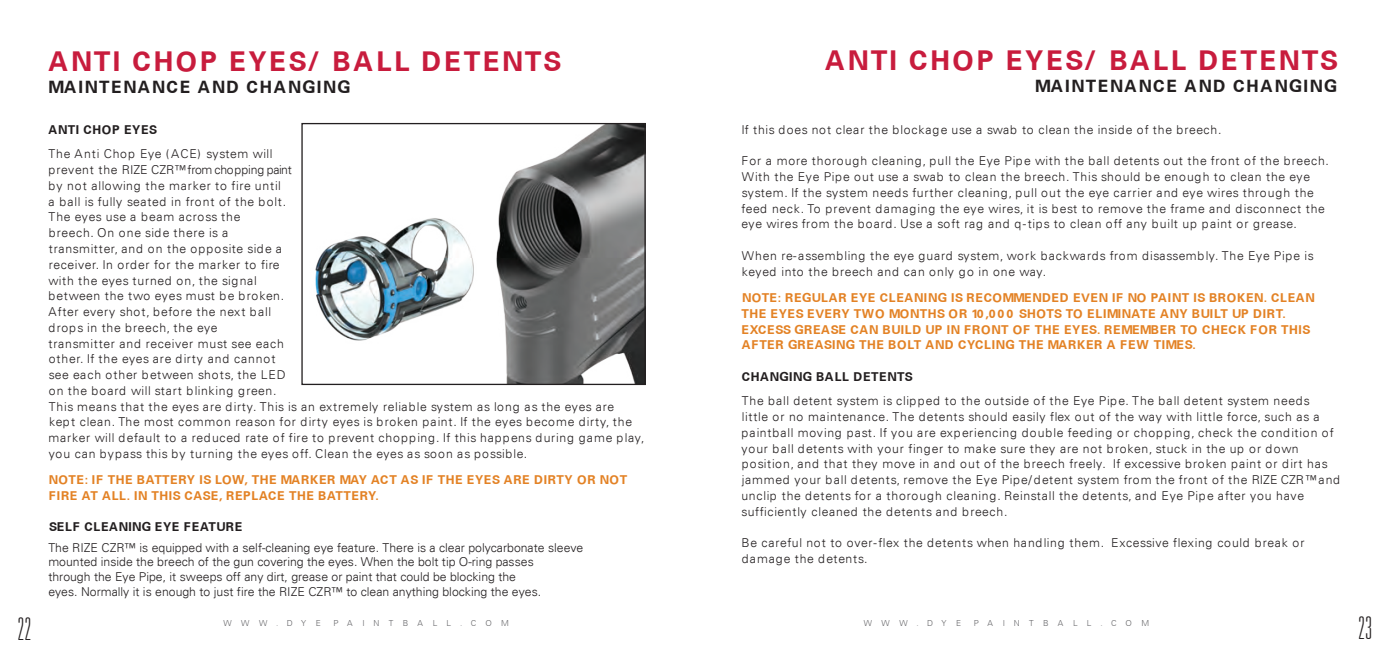
<style>
.page{position:relative;width:1386px;height:662px;background:#fff}
.page>*{position:absolute;margin:0;border:0;box-sizing:border-box;transform-origin:0 0}
.t1{font:100 ultra-condensed 31.5px "Univers LT";color:#231f20}
.t2{font:700 27.3px "Univers CE";letter-spacing:.105em;color:#c81c3d}
.t3{font:700 17.15px "Univers CE";letter-spacing:.09em;color:#231f20}
.t4{font:300 12.25px/15.8px "Univers LT";letter-spacing:.055em;color:#231f20}
.t5{font:700 12.25px/15.8px "Univers CE";letter-spacing:.055em;color:#e38225}
.t6{font:300 12.25px/14.7px "Univers LT";color:#231f20}
.t7{font:700 12.25px "Univers CE";letter-spacing:.06em;color:#231f20}
.t8{font:300 8.22px "Univers CE";letter-spacing:1.12em;color:#636366}
</style>
<div class="page">
<img style="left:315px;top:125px;width:329px;height:258px">
<div style="left:301px;top:123px;width:345px;height:262px;border:1px solid #231f20"></div>
<h2 class="t2" style="left:48px;top:46px;width:515px">ANTI CHOP EYES/ BALL DETENTS</h2>
<h3 class="t3" style="left:48px;top:77px;width:304px">MAINTENANCE AND CHANGING</h3>
<p class="t7" style="left:48px;top:122px;width:111px">ANTI CHOP EYES</p>
<p class="t4" style="left:48px;top:146px;width:598px">The Anti Chop Eye (ACE) system will<br>prevent the RIZE CZR™ from chopping paint<br>by not allowing the marker to fire until<br>a ball is fully seated in front of the bolt.<br>The eyes use a beam across the<br>breech. On one side there is a<br>transmitter, and on the opposite side a<br>receiver. In order for the marker to fire<br>with the eyes turned on, the signal<br>between the two eyes must be broken.<br>After every shot, before the next ball<br>drops in the breech, the eye<br>transmitter and receiver must see each<br>other. If the eyes are dirty and cannot<br>see each other between shots, the LED<br>on the board will start blinking green.<br>This means that the eyes are dirty. This is an extremely reliable system as long as the eyes are<br>kept clean. The most common reason for dirty eyes is broken paint. If the eyes become dirty, the marker will default to a reduced rate of fire to prevent chopping. If this happens during game play, you can bypass this by turning the eyes off. Clean the eyes as soon as possible.</p>
<p class="t5" style="left:49px;top:472px;width:580px">NOTE: IF THE BATTERY IS LOW, THE MARKER MAY ACT AS IF THE EYES ARE DIRTY OR NOT<br>FIRE AT ALL. IN THIS CASE, REPLACE THE BATTERY.</p>
<p class="t7" style="left:49px;top:520px;width:195px">SELF CLEANING EYE FEATURE</p>
<p class="t6" style="left:48px;top:539px;width:537px">The RIZE CZR™ is equipped with a self-cleaning eye feature. There is a clear polycarbonate sleeve mounted inside the breech of the gun covering the eyes. When the bolt tip O-ring passes<br>through the Eye Pipe, it sweeps off any dirt, grease or paint that could be blocking the<br>eyes. Normally it is enough to just fire the RIZE CZR™ to clean anything blocking the eyes.</p>
<h2 class="t2" style="left:825px;top:45px;width:515px">ANTI CHOP EYES/ BALL DETENTS</h2>
<h3 class="t3" style="left:1035px;top:76px;width:304px">MAINTENANCE AND CHANGING</h3>
<p class="t4" style="left:741px;top:122px;width:482px">If this does not clear the blockage use a swab to clean the inside of the breech.</p>
<p class="t4" style="left:741px;top:153px;width:589px">For a more thorough cleaning, pull the Eye Pipe with the ball detents out the front of the breech.<br>With the Eye Pipe out use a swab to clean the breech. This should be enough to clean the eye system. If the system needs further cleaning, pull out the eye carrier and eye wires through the feed neck. To prevent damaging the eye wires, it is best to remove the frame and disconnect the eye wires from the board. Use a soft rag and q-tips to clean off any built up paint or grease.</p>
<p class="t4" style="left:742px;top:248px;width:574px">When re-assembling the eye guard system, work backwards from disassembly. The Eye Pipe is keyed into the breech and can only go in one way.</p>
<p class="t5" style="left:741px;top:290px;width:575px">NOTE: REGULAR EYE CLEANING IS RECOMMENDED EVEN IF NO PAINT IS BROKEN. CLEAN THE EYES EVERY TWO MONTHS OR 10 ,0 0 0 SHOTS TO ELIMINATE ANY BUILT UP DIRT.<br>EXCESS GREASE CAN BUILD UP IN FRONT OF THE EYES. REMEMBER TO CHECK FOR THIS AFTER GREASING THE BOLT AND CYCLING THE MARKER A FEW TIMES.</p>
<p class="t7" style="left:742px;top:369px;width:173px">CHANGING BALL DETENTS</p>
<p class="t4" style="left:741px;top:393px;width:600px">The ball detent system is clipped to the outside of the Eye Pipe. The ball detent system needs<br>little or no maintenance. The detents should easily flex out of the way with little force, such as a paintball moving past. If you are experiencing double feeding or chopping, check the condition of your ball detents with your finger to make sure they are not broken, stuck in the up or down position, and that they move in and out of the breech freely. If excessive broken paint or dirt has jammed your ball detents, remove the Eye Pipe/detent system from the front of the RIZE CZR™ and unclip the detents for a thorough cleaning. Reinstall the detents, and Eye Pipe after you have sufficiently cleaned the detents and breech.</p>
<p class="t4" style="left:742px;top:535px;width:564px">Be careful not to over-flex the detents when handling them. Excessive flexing could break or damage the detents.</p>
<h1 class="t1" style="left:18px;top:612px;width:16px">22</h1>
<h1 class="t1" style="left:1358px;top:611px;width:16px">23</h1>
<p class="t8" style="left:224px;top:618px;width:99px">WWW.DYE</p>
<p class="t8" style="left:334px;top:618px;width:177px">PAINTBALL.COM</p>
<p class="t8" style="left:864px;top:618px;width:99px">WWW.DYE</p>
<p class="t8" style="left:974px;top:618px;width:177px">PAINTBALL.COM</p>
</div>
